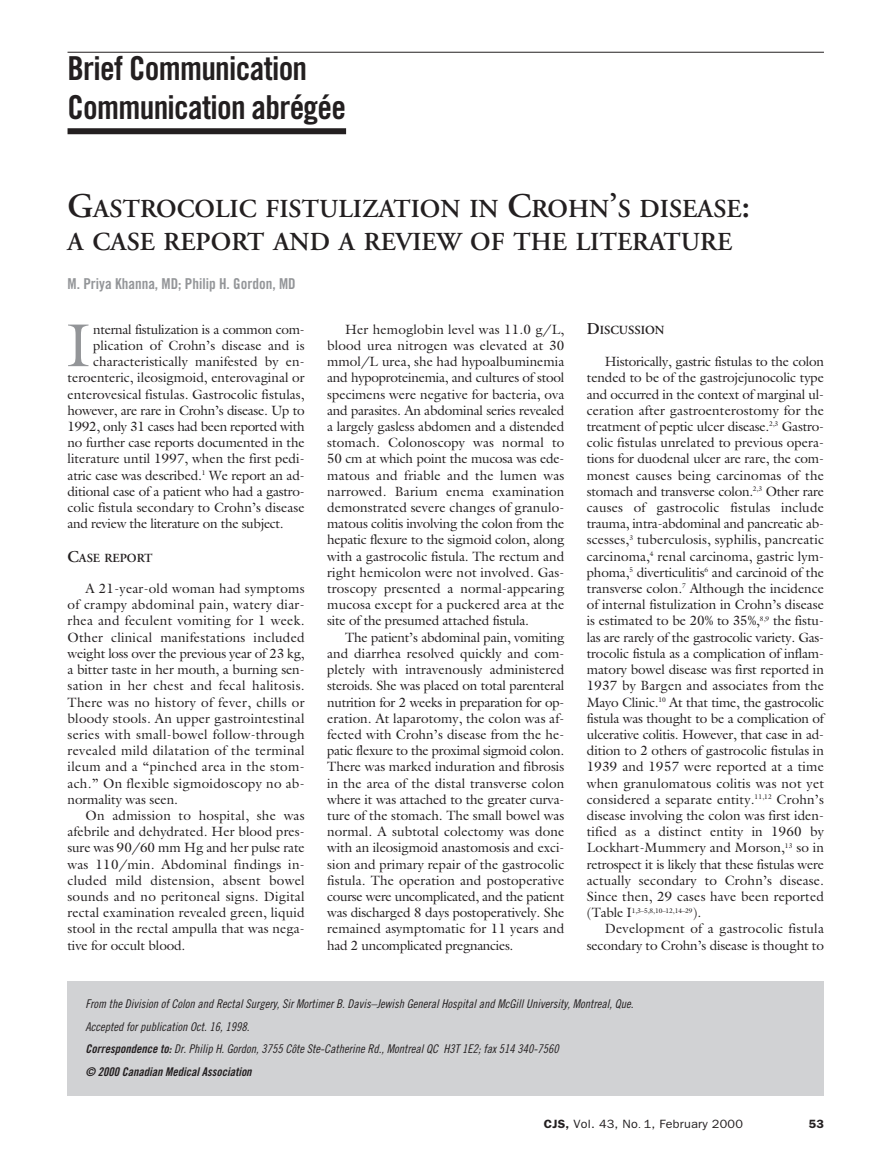
<style>
.page{position:relative;width:878px;height:1175px;background:#fff}
.page>*{position:absolute;margin:0;border:0;box-sizing:border-box;transform-origin:0 0}
.t1{font:61.05px "Galliard";color:#939598}
.t2{font:33px/39.6px "Trade Gothic Bold Cond Twenty";letter-spacing:-.02em;color:#231f20}
.t3{font:600 25.8px/33px "Adobe Garamond";color:#231f20}
.t4{font:15px "Trade Gothic Bold Cond Twenty";color:#939598}
.t5{font:13.5px/16.2px "Galliard";color:#231f20;text-align:justify}
.t6{font:13.5px "Galliard";letter-spacing:-.025em;color:#231f20}
.t7{font:600 12.3px "Adobe Garamond";color:#231f20}
.t8{font:12px/22.5px "Trade Gothic Cond Eighteen Obl";color:#231f20}
.t9{font:12px "Trade Gothic Bold Cond Twenty Obl";color:#231f20}
.t10{font:12px "Franklin Gothic";letter-spacing:.02em;color:#231f20;scale:1.05 1}
.t11{font:600 12px "Franklin Gothic";color:#231f20;scale:1.05 1}
.t12{font:6.75px "Galliard";letter-spacing:-.015em;color:#231f20}
.s1{font-size:34.5px}
.s2{font-size:16.5px}
.s3{font-size:13.5px}
.s4{font-family:"Trade Gothic Bold Cond Twenty Obl"}
.s5{font-weight:600}
.s6{font-size:9px}
</style>
<div class="page">
<hr style="left:68px;top:52px;width:756px;height:1px;background:#231f20">
<div style="left:68px;top:128px;width:278px;height:6px;background:#231f20"></div>
<div style="left:68px;top:981px;width:756px;height:115px;background:#d1d2d4"></div>
<h2 class="t2" style="left:68px;top:51px;width:280px">Brief Communication<br>Communication abrégée</h2>
<h3 class="t3" style="left:68px;top:194px;width:684px"><span class="s1">G</span>ASTROCOLIC FISTULIZATION IN <span class="s1">C</span>ROHN<span class="s1">’</span>S DISEASE<span class="s1">:<br></span>A CASE REPORT AND A REVIEW OF THE LITERATURE</h3>
<p class="t4" style="left:68px;top:278px;width:230px">M. Priya Khanna, MD; Philip H. Gordon, MD</p>
<h1 class="t1" style="left:66px;top:309px;width:26px">I</h1>
<p class="t6" style="left:93px;top:321px;width:213px">nternal fistulization is a common com-</p>
<p class="t5" style="left:93px;top:337px;width:213px">plication of Crohn’s disease and is</p>
<p class="t5" style="left:93px;top:353px;width:213px">characteristically manifested by en-</p>
<p class="t5" style="left:68px;top:369px;width:239px">teroenteric, ileosigmoid, enterovaginal or</p>
<p class="t5" style="left:68px;top:386px;width:239px">enterovesical fistulas. Gastrocolic fistulas,</p>
<p class="t6" style="left:67px;top:402px;width:239px">however, are rare in Crohn’s disease. Up to</p>
<p class="t6" style="left:68px;top:418px;width:239px">1992, only 31 cases had been reported with</p>
<p class="t5" style="left:68px;top:434px;width:239px">no further case reports documented in the</p>
<p class="t5" style="left:68px;top:450px;width:239px">literature until 1997, when the first pedi-</p>
<p class="t5" style="left:68px;top:467px;width:239px">atric case was described.<sup>1</sup> We report an ad-</p>
<p class="t5" style="left:68px;top:483px;width:239px">ditional case of a patient who had a gastro-</p>
<p class="t5" style="left:68px;top:499px;width:239px">colic fistula secondary to Crohn’s disease</p>
<p class="t6" style="left:68px;top:515px;width:217px">and review the literature on the subject.</p>
<p class="t7" style="left:68px;top:553px;width:87px"><span class="s2">C</span>ASE REPORT</p>
<p class="t5" style="left:68px;top:580px;width:239px;text-indent:18px">A 21-year-old woman had symptoms of crampy abdominal pain, watery diar&shy;rhea and feculent vomiting for 1 week.<br>Other clinical manifestations included weight loss over the previous year of 23 kg, a bitter taste in her mouth, a burning sen&shy;sation in her chest and fecal halitosis.<br>There was no history of fever, chills or bloody stools. An upper gastrointestinal series with small-bowel follow-through revealed mild dilatation of the terminal ileum and a “pinched area in the stom&shy;ach.” On flexible sigmoidoscopy no ab&shy;normality was seen.</p>
<p class="t5" style="left:67px;top:807px;width:239px;text-indent:18px">On admission to hospital, she was afebrile and dehydrated. Her blood pres&shy;sure was 90/60 mm Hg and her pulse rate was 110/min. Abdominal findings in&shy;cluded mild distension, absent bowel sounds and no peritoneal signs. Digital rectal examination revealed green, liquid stool in the rectal ampulla that was nega&shy;tive for occult blood.</p>
<p class="t5" style="left:327px;top:321px;width:239px;text-indent:18px">Her hemoglobin level was 11.0 g/L, blood urea nitrogen was elevated at 30 mmol/L urea, she had hypoalbuminemia and hypoproteinemia, and cultures of stool specimens were negative for bacteria, ova and parasites. An abdominal series revealed a largely gasless abdomen and a distended stomach. Colonoscopy was normal to 50 cm at which point the mucosa was ede&shy;matous and friable and the lumen was narrowed. Barium enema examination demonstrated severe changes of granulo&shy;matous colitis involving the colon from the hepatic flexure to the sigmoid colon, along with a gastrocolic fistula. The rectum and right hemicolon were not involved. Gas&shy;troscopy presented a normal-appearing mucosa except for a puckered area at the site of the presumed attached fistula.</p>
<p class="t5" style="left:327px;top:629px;width:239px;text-indent:18px">The patient’s abdominal pain, vomiting and diarrhea resolved quickly and com&shy;pletely with intravenously administered steroids. She was placed on total parenteral nutrition for 2 weeks in preparation for op&shy;eration. At laparotomy, the colon was af&shy;fected with Crohn’s disease from the he&shy;patic flexure to the proximal sigmoid colon.<br>There was marked induration and fibrosis in the area of the distal transverse colon where it was attached to the greater curva&shy;ture of the stomach. The small bowel was normal. A subtotal colectomy was done with an ileosigmoid anastomosis and exci&shy;sion and primary repair of the gastrocolic fistula. The operation and postoperative course were uncomplicated, and the patient was discharged 8 days postoperatively. She remained asymptomatic for 11 years and had 2 uncomplicated pregnancies.</p>
<p class="t7" style="left:586px;top:325px;width:79px"><span class="s2">D</span>ISCUSSION</p>
<p class="t5" style="left:586px;top:353px;width:239px;text-indent:18px">Historically, gastric fistulas to the colon tended to be of the gastrojejunocolic type and occurred in the context of marginal ul&shy;ceration after gastroenterostomy for the treatment of peptic ulcer disease.<sup>2,3</sup> Gastro&shy;colic fistulas unrelated to previous opera&shy;tions for duodenal ulcer are rare, the com&shy;monest causes being carcinomas of the stomach and transverse colon.<sup>2,3</sup> Other rare causes of gastrocolic fistulas include trauma, intra-abdominal and pancreatic ab&shy;scesses,<sup>3</sup> tuberculosis, syphilis, pancreatic carcinoma,<sup>4</sup> renal carcinoma, gastric lym&shy;phoma,<sup>5</sup> diverticulitis<sup>6</sup> and carcinoid of the transverse colon.<sup>7</sup> Although the incidence of internal fistulization in Crohn’s disease is estimated to be 20% to 35%,<sup>8,9</sup> the fistu&shy;las are rarely of the gastrocolic variety. Gas&shy;trocolic fistula as a complication of inflam&shy;matory bowel disease was first reported in 1937 by Bargen and associates from the Mayo Clinic.<sup>10</sup> At that time, the gastrocolic fistula was thought to be a complication of ulcerative colitis. However, that case in ad&shy;dition to 2 others of gastrocolic fistulas in 1939 and 1957 were reported at a time when granulomatous colitis was not yet considered a separate entity.<sup>11,12</sup> Crohn’s disease involving the colon was first iden&shy;tified as a distinct entity in 1960 by Lockhart-Mummery and Morson,<sup>13</sup> so in retrospect it is likely that these fistulas were actually secondary to Crohn’s disease.<br>Since then, 29 cases have been reported</p>
<p class="t12" style="left:587px;top:906px;width:116px"><span class="s3">(Table I</span>1,3–5,8,10–12,14–29<span class="s3">).</span></p>
<p class="t5" style="left:587px;top:920px;width:239px;text-align:right">Development of a gastrocolic fistula secondary to Crohn’s disease is thought to</p>
<p class="t8" style="left:85px;top:993px;width:549px">From the Division of Colon and Rectal Surgery, Sir Mortimer B. Davis–Jewish General Hospital and McGill University, Montreal, Que.<br>Accepted for publication Oct. 16, 1998.<br><span class="s4">Correspondence to:</span> Dr. Philip H. Gordon, 3755 Côte Ste-Catherine Rd., Montreal QC H3T 1E2; fax 514 340-7560</p>
<p class="t9" style="left:85px;top:1067px;width:168px">© 2000 Canadian Medical Association</p>
<p class="t10" style="left:544px;top:1116px;width:191px"><span class="s5">CJS,</span> Vol. 43, No<span class="s6">.</span> 1, February 2000</p>
<p class="t11" style="left:808px;top:1116px;width:16px">53</p>
</div>
